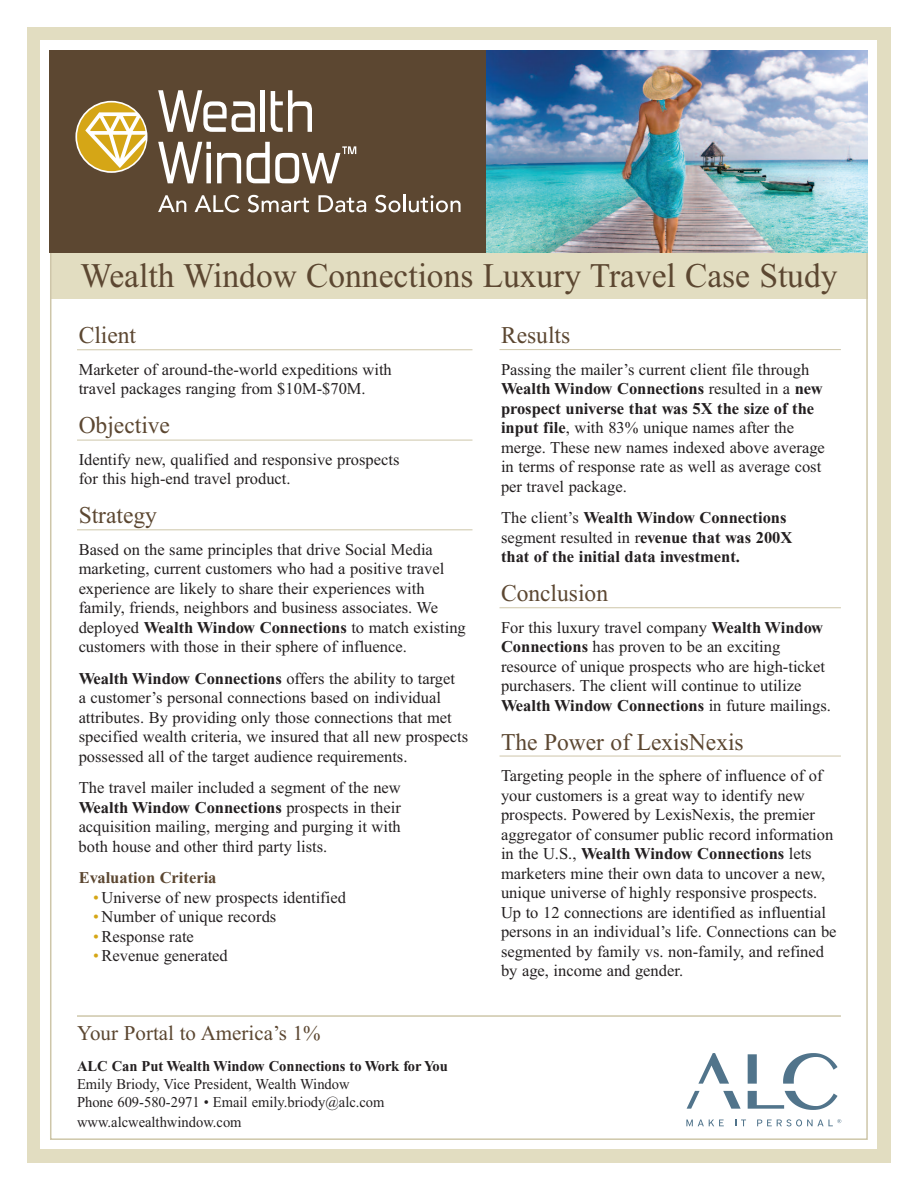
<style>
.page{position:relative;width:918px;height:1188px;background:#fff}
.page>*{position:absolute;margin:0;border:0;box-sizing:border-box;transform-origin:0 0}
.t1{font:34.5px "Times";color:#5c4731}
.t2{font:24px "Times";color:#5c4731}
.t3{font:21px "Times";color:#5c4731}
.t4{font:16.5px/19.5px "Times";color:#231f20}
.t5{font:700 16.5px/19.5px "Times";color:#231f20}
.t6{font:700 16.5px "Times";color:#5c4731}
.t7{font:15px/18px "Times";color:#231f20}
.t8{font:700 15px "Times";color:#231f20}
.s1{font-weight:700}
.s2{color:#d5a616}
.s3{font-weight:400}
</style>
<div class="page">
<div style="left:27px;top:27px;width:864px;height:1136px;background:#e2ddc1"></div>
<div style="left:41px;top:40px;width:836px;height:1109px;background:#fff"></div>
<div style="left:50px;top:253px;width:818px;height:46px;background:#e2ddc1"></div>
<hr style="left:77px;top:529px;width:395px;height:1px;background:#cec6a9">
<hr style="left:77px;top:440px;width:395px;height:1px;background:#cec6a9">
<hr style="left:77px;top:349px;width:395px;height:1px;background:#cec6a9">
<hr style="left:500px;top:349px;width:341px;height:1px;background:#cec6a9">
<hr style="left:500px;top:607px;width:341px;height:1px;background:#cec6a9">
<hr style="left:500px;top:756px;width:341px;height:1px;background:#cec6a9">
<div style="left:50px;top:50px;width:436px;height:203px;background:#5c4731"></div>
<svg style="left:75px;top:101px;width:72px;height:72px"></svg>
<svg style="left:158px;top:195px;width:28px;height:17px"></svg>
<svg style="left:195px;top:195px;width:45px;height:17px"></svg>
<svg style="left:248px;top:195px;width:61px;height:17px"></svg>
<svg style="left:318px;top:195px;width:48px;height:17px"></svg>
<svg style="left:375px;top:194px;width:86px;height:18px"></svg>
<svg style="left:158px;top:90px;width:97px;height:42px"></svg>
<hr style="left:261px;top:90px;width:4px;height:42px;background:#fff">
<svg style="left:271px;top:90px;width:41px;height:42px"></svg>
<svg style="left:158px;top:142px;width:53px;height:41px"></svg>
<svg style="left:217px;top:153px;width:24px;height:30px"></svg>
<svg style="left:247px;top:142px;width:109px;height:41px"></svg>
<svg style="left:77px;top:103px;width:69px;height:68px;background:#ceb261"></svg>
<img style="left:486px;top:50px;width:382px;height:203px">
<svg style="left:686px;top:1120px;width:38px;height:6px"></svg>
<svg style="left:735px;top:1120px;width:11px;height:6px"></svg>
<svg style="left:757px;top:1119px;width:84px;height:7px"></svg>
<svg style="left:687px;top:1091px;width:13px;height:18px"></svg>
<svg style="left:723px;top:1091px;width:18px;height:18px"></svg>
<svg style="left:698px;top:1053px;width:31px;height:31px"></svg>
<svg style="left:748px;top:1053px;width:90px;height:57px"></svg>
<hr style="left:77px;top:1015px;width:764px;height:2px;background:#cec6a9">
<h1 class="t1" style="left:81px;top:255px;width:758px">Wealth Window Connections Luxury Travel Case Study</h1>
<h2 class="t2" style="left:79px;top:321px;width:59px">Client</h2>
<p class="t4" style="left:79px;top:359px;width:315px">Marketer of around-the-world expeditions with travel packages ranging from $10M-$70M.</p>
<h2 class="t2" style="left:79px;top:411px;width:93px">Objective</h2>
<p class="t4" style="left:79px;top:449px;width:322px">Identify new, qualified and responsive prospects for this high-end travel product.</p>
<h2 class="t2" style="left:79px;top:501px;width:80px">Strategy</h2>
<p class="t4" style="left:79px;top:539px;width:389px">Based on the same principles that drive Social Media marketing, current customers who had a positive travel experience are likely to share their experiences with family, friends, neighbors and business associates. We deployed <span class="s1">Wealth Window Connections</span> to match existing customers with those in their sphere of influence.</p>
<p class="t4" style="left:79px;top:668px;width:391px"><span class="s1">Wealth Window Connections</span> offers the ability to target<br>a customer’s personal connections based on individual attributes. By providing only those connections that met specified wealth criteria, we insured that all new prospects possessed all of the target audience requirements.</p>
<p class="t4" style="left:79px;top:778px;width:324px;text-align:justify">The travel mailer included a segment of the new <span class="s1">Wealth Window Connections</span> prospects in their acquisition mailing, merging and purging it with both house and other third party lists.</p>
<p class="t6" style="left:79px;top:872px;width:139px">Evaluation Criteria</p>
<p class="t4" style="left:93px;top:887px;width:254px"><span class="s2">•</span> Universe of new prospects identified</p>
<p class="t4" style="left:93px;top:907px;width:185px"><span class="s2">•</span> Number of unique records</p>
<p class="t4" style="left:93px;top:926px;width:102px"><span class="s2">•</span>Response rate</p>
<p class="t4" style="left:93px;top:946px;width:136px"><span class="s2">•</span>Revenue generated</p>
<p class="t3" style="left:77px;top:1020px;width:245px">Your Portal to America’s 1%</p>
<p class="t8" style="left:77px;top:1061px;width:372px">ALC Can Put Wealth Window Connections to Work for You</p>
<p class="t7" style="left:77px;top:1075px;width:309px">Emily Briody, Vice President, Wealth Window<br>Phone 609-580-2971 • Email emily.briody@alc.com</p>
<p class="t7" style="left:77px;top:1112px;width:166px">www.alcwealthwindow.com</p>
<h2 class="t2" style="left:501px;top:321px;width:71px">Results</h2>
<p class="t4" style="left:501px;top:359px;width:325px">Passing the mailer’s current client file through <span class="s1">Wealth Window Connections</span> resulted in a <span class="s1">new prospect universe that was 5X the size of the input file</span>, with 83% unique names after the merge. These new names indexed above average in terms of response rate as well as average cost per travel package.</p>
<p class="t5" style="left:501px;top:510px;width:293px"><span class="s3">The client’s</span> Wealth Window Connections <span class="s3">segment resulted in r</span>evenue that was 200X that of the initial data investment.</p>
<h2 class="t2" style="left:501px;top:579px;width:109px">Conclusion</h2>
<p class="t4" style="left:501px;top:617px;width:331px">For this luxury travel company <span class="s1">Wealth Window Connections</span> has proven to be an exciting resource of unique prospects who are high-ticket purchasers. The client will continue to utilize <span class="s1">Wealth Window Connections</span> in future mailings.</p>
<h2 class="t2" style="left:501px;top:727px;width:244px">The Power of LexisNexis</h2>
<p class="t4" style="left:501px;top:766px;width:337px">Targeting people in the sphere of influence of of your customers is a great way to identify new prospects. Powered by LexisNexis, the premier aggregator of consumer public record information in the U.S., <span class="s1">Wealth Window Connections</span> lets marketers mine their own data to uncover a new, unique universe of highly responsive prospects.<br>Up to 12 connections are identified as influential persons in an individual’s life. Connections can be segmented by family vs. non-family, and refined by age, income and gender.</p>
</div>
